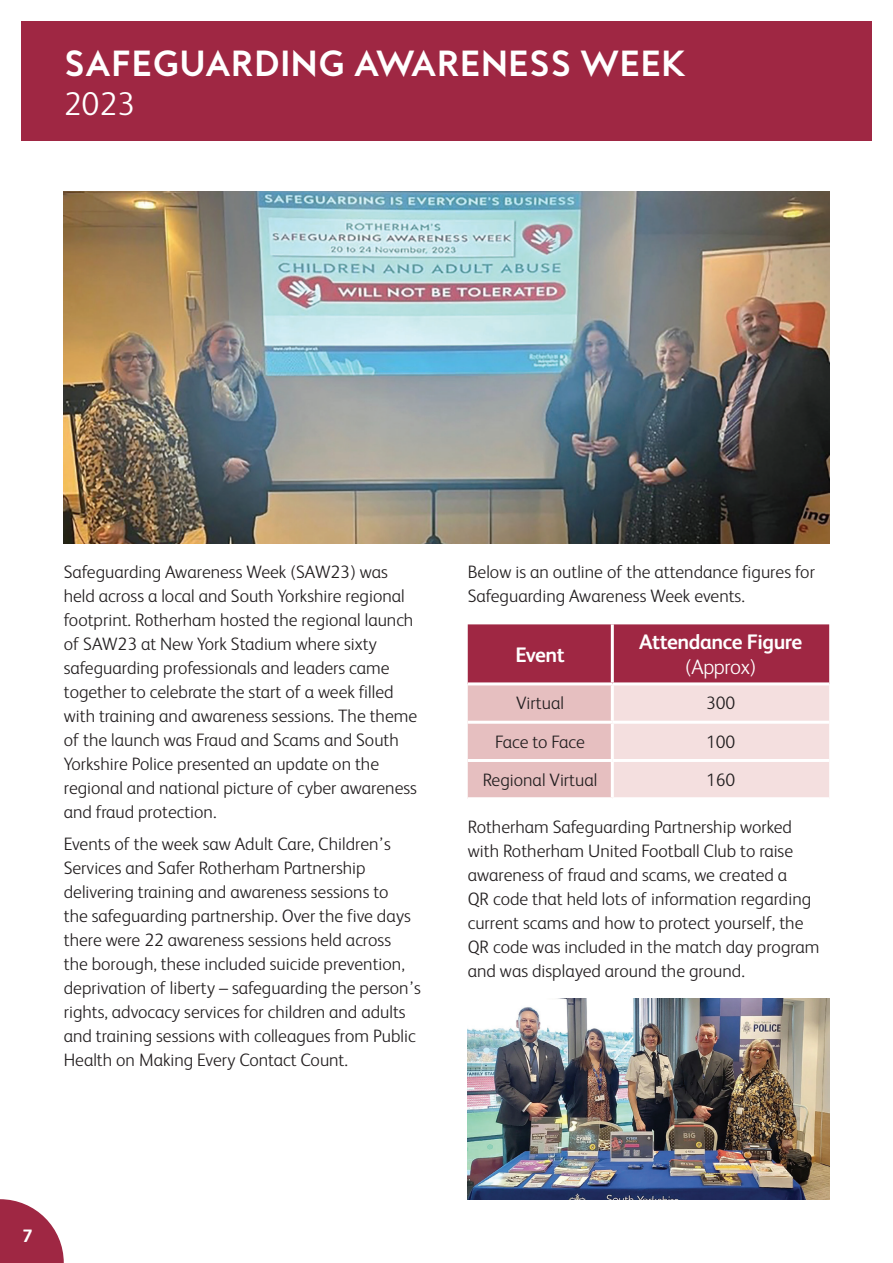
<style>
.page{position:relative;width:893px;height:1263px;background:#fff}
.page>*{position:absolute;margin:0;border:0;box-sizing:border-box;transform-origin:0 0}
.t1{font:700 33px "MB Empire";letter-spacing:-.01em;color:#fff}
.t2{font:300 33px "FS Albert";color:#fff}
.t3{font:700 21px "FS Albert";letter-spacing:-.02em;color:#fff}
.t4{font:300 21px "FS Albert";letter-spacing:-.02em;color:#fff}
.t5{font:300 18px/24px "FS Albert";color:#231f20}
.t6{font:700 18px "FS Albert";color:#fff}
</style>
<div class="page">
<div style="left:21px;top:21px;width:851px;height:119px;background:#9f2743"></div>
<img style="left:468px;top:999px;width:361px;height:200px">
<img style="left:64px;top:191px;width:765px;height:353px">
<svg style="left:468px;top:624px;width:361px;height:173px;background:#d296a0"></svg>
<hr style="left:611px;top:624px;width:3px;height:58px;background:#fff">
<hr style="left:468px;top:682px;width:144px;height:3px;background:#fff">
<hr style="left:612px;top:682px;width:217px;height:3px;background:#fff">
<hr style="left:611px;top:685px;width:3px;height:36px;background:#fff">
<hr style="left:468px;top:721px;width:144px;height:3px;background:#fff">
<hr style="left:612px;top:721px;width:217px;height:3px;background:#fff">
<hr style="left:611px;top:724px;width:3px;height:35px;background:#fff">
<hr style="left:468px;top:759px;width:144px;height:3px;background:#fff">
<hr style="left:612px;top:759px;width:217px;height:3px;background:#fff">
<hr style="left:611px;top:762px;width:3px;height:35px;background:#fff">
<svg style="left:0;top:1199px;width:64px;height:64px"></svg>
<h1 class="t1" style="left:64px;top:42px;width:624px">SAFEGUARDING AWARENESS WEEK</h1>
<h1 class="t2" style="left:64px;top:85px;width:73px">2023</h1>
<p class="t5" style="left:64px;top:559px;width:355px">Safeguarding Awareness Week (SAW23) was held across a local and South Yorkshire regional footprint. Rotherham hosted the regional launch of SAW23 at New York Stadium where sixty safeguarding professionals and leaders came together to celebrate the start of a week filled with training and awareness sessions. The theme of the launch was Fraud and Scams and South Yorkshire Police presented an update on the regional and national picture of cyber awareness and fraud protection.</p>
<p class="t5" style="left:64px;top:832px;width:359px">Events of the week saw Adult Care, Children’s Services and Safer Rotherham Partnership delivering training and awareness sessions to<br>the safeguarding partnership. Over the five days there were 22 awareness sessions held across<br>the borough, these included suicide prevention, deprivation of liberty – safeguarding the person’s rights, advocacy services for children and adults and training sessions with colleagues from Public Health on Making Every Contact Count.</p>
<p class="t5" style="left:468px;top:559px;width:349px">Below is an outline of the attendance figures for<br>Safeguarding Awareness Week events.</p>
<p class="t3" style="left:515px;top:642px;width:51px">Event</p>
<p class="t3" style="left:639px;top:630px;width:164px">Attendance Figure</p>
<p class="t4" style="left:685px;top:655px;width:73px">(Approx)</p>
<p class="t5" style="left:516px;top:691px;width:49px">Virtual</p>
<p class="t5" style="left:706px;top:691px;width:31px">300</p>
<p class="t5" style="left:495px;top:729px;width:91px">Face to Face</p>
<p class="t5" style="left:706px;top:729px;width:31px">100</p>
<p class="t5" style="left:483px;top:768px;width:116px">Regional Virtual</p>
<p class="t5" style="left:706px;top:768px;width:31px">160</p>
<p class="t5" style="left:468px;top:814px;width:353px">Rotherham Safeguarding Partnership worked with Rotherham United Football Club to raise awareness of fraud and scams, we created a<br>QR code that held lots of information regarding current scams and how to protect yourself, the QR code was included in the match day program and was displayed around the ground.</p>
<p class="t6" style="left:23px;top:1226px;width:12px">7</p>
</div>
